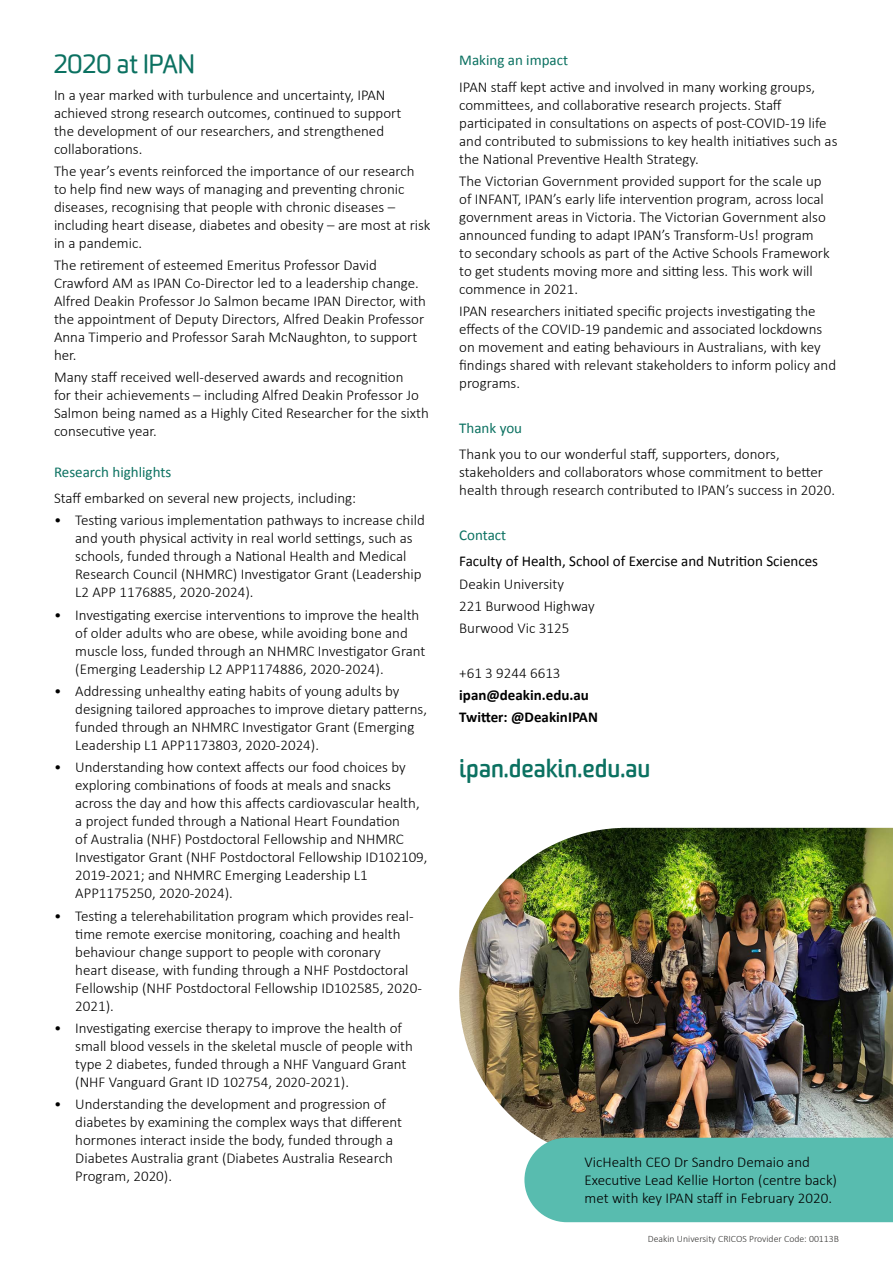
<style>
.page{position:relative;width:893px;height:1263px;background:#fff}
.page>*{position:absolute;margin:0;border:0;box-sizing:border-box;transform-origin:0 0}
.t1{font:25.5px "Worldly";color:#0b7161}
.URL{font:700 24px "Worldly";color:#0b7161}
.Paragraph_Body{font:300 15px/18px "Calibri";color:#000}
.Paragraph_Body-2{font:15px "Calibri";color:#000}
.Teal_subheading{font:15px "Calibri";color:#0b7161}
.Paragraph_Body-3{font:700 15px "Calibri";color:#000}
.t2{font:300 9.75px "Calibri";color:#373635}
</style>
<div class="page">
<img style="left:459px;top:828px;width:434px;height:310px">
<div style="left:524px;top:1138px;width:369px;height:84px;background:#58bcaf"></div>
<h1 class="t1" style="left:54px;top:49px;width:143px">2020 at IPAN</h1>
<p class="Paragraph_Body" style="left:54px;top:85px;width:349px">In a year marked with turbulence and uncertainty, IPAN achieved strong research outcomes, continued to support the development of our researchers, and strengthened collaborations.</p>
<p class="Paragraph_Body" style="left:54px;top:161px;width:378px">The year’s events reinforced the importance of our research to help find new ways of managing and preventing chronic diseases, recognising that people with chronic diseases – including heart disease, diabetes and obesity – are most at risk in a pandemic.</p>
<p class="Paragraph_Body" style="left:54px;top:255px;width:374px">The retirement of esteemed Emeritus Professor David Crawford AM as IPAN Co-Director led to a leadership change.<br>Alfred Deakin Professor Jo Salmon became IPAN Director, with the appointment of Deputy Directors, Alfred Deakin Professor Anna Timperio and Professor Sarah McNaughton, to support her.</p>
<p class="Paragraph_Body" style="left:54px;top:368px;width:376px">Many staff received well-deserved awards and recognition<br>for their achievements – including Alfred Deakin Professor Jo Salmon being named as a Highly Cited Researcher for the sixth consecutive year.</p>
<p class="Teal_subheading" style="left:54px;top:462px;width:119px">Research highlights</p>
<p class="Paragraph_Body" style="left:54px;top:488px;width:304px">Staff embarked on several new projects, including:</p>
<p class="Paragraph_Body" style="left:75px;top:511px;width:351px;text-indent:-21px">• Testing various implementation pathways to increase child and youth physical activity in real world settings, such as schools, funded through a National Health and Medical Research Council (NHMRC) Investigator Grant (Leadership L2 APP 1176885, 2020-2024).</p>
<p class="Paragraph_Body" style="left:75px;top:605px;width:352px;text-indent:-21px">• Investigating exercise interventions to improve the health of older adults who are obese, while avoiding bone and muscle loss, funded through an NHMRC Investigator Grant (Emerging Leadership L2 APP1174886, 2020-2024).</p>
<p class="Paragraph_Body" style="left:75px;top:681px;width:353px;text-indent:-21px">• Addressing unhealthy eating habits of young adults by designing tailored approaches to improve dietary patterns, funded through an NHMRC Investigator Grant (Emerging Leadership L1 APP1173803, 2020-2024).</p>
<p class="Paragraph_Body" style="left:75px;top:757px;width:354px;text-indent:-21px">• Understanding how context affects our food choices by exploring combinations of foods at meals and snacks across the day and how this affects cardiovascular health, a project funded through a National Heart Foundation<br>of Australia (NHF) Postdoctoral Fellowship and NHMRC Investigator Grant (NHF Postdoctoral Fellowship ID102109, 2019-2021; and NHMRC Emerging Leadership L1<br>APP1175250, 2020-2024).</p>
<p class="Paragraph_Body" style="left:75px;top:906px;width:348px;text-indent:-21px">• Testing a telerehabilitation program which provides real&shy;time remote exercise monitoring, coaching and health behaviour change support to people with coronary<br>heart disease, with funding through a NHF Postdoctoral Fellowship (NHF Postdoctoral Fellowship ID102585, 2020- 2021).</p>
<p class="Paragraph_Body" style="left:75px;top:1018px;width:339px;text-indent:-21px">• Investigating exercise therapy to improve the health of small blood vessels in the skeletal muscle of people with type 2 diabetes, funded through a NHF Vanguard Grant (NHF Vanguard Grant ID 102754, 2020-2021).</p>
<p class="Paragraph_Body" style="left:75px;top:1094px;width:328px;text-indent:-21px">• Understanding the development and progression of diabetes by examining the complex ways that different hormones interact inside the body, funded through a Diabetes Australia grant (Diabetes Australia Research Program, 2020).</p>
<p class="Teal_subheading" style="left:459px;top:51px;width:110px">Making an impact</p>
<p class="Paragraph_Body" style="left:459px;top:77px;width:380px">IPAN staff kept active and involved in many working groups, committees, and collaborative research projects. Staff participated in consultations on aspects of post-COVID-19 life and contributed to submissions to key health initiatives such as the National Preventive Health Strategy.</p>
<p class="Paragraph_Body" style="left:459px;top:171px;width:372px">The Victorian Government provided support for the scale up of INFANT, IPAN’s early life intervention program, across local government areas in Victoria. The Victorian Government also announced funding to adapt IPAN’s Transform-Us! program to secondary schools as part of the Active Schools Framework to get students moving more and sitting less. This work will commence in 2021.</p>
<p class="Paragraph_Body" style="left:459px;top:302px;width:378px">IPAN researchers initiated specific projects investigating the effects of the COVID-19 pandemic and associated lockdowns on movement and eating behaviours in Australians, with key findings shared with relevant stakeholders to inform policy and programs.</p>
<p class="Teal_subheading" style="left:459px;top:418px;width:64px">Thank you</p>
<p class="Paragraph_Body" style="left:459px;top:445px;width:377px">Thank you to our wonderful staff, supporters, donors, stakeholders and collaborators whose commitment to better health through research contributed to IPAN’s success in 2020.</p>
<p class="Teal_subheading" style="left:459px;top:525px;width:49px">Contact</p>
<p class="Paragraph_Body-2" style="left:459px;top:552px;width:360px">Faculty of Health, School of Exercise and Nutrition Sciences</p>
<p class="Paragraph_Body" style="left:459px;top:574px;width:106px">Deakin University</p>
<p class="Paragraph_Body" style="left:459px;top:596px;width:137px">221 Burwood Highway</p>
<p class="Paragraph_Body" style="left:459px;top:618px;width:112px">Burwood Vic 3125</p>
<p class="Paragraph_Body" style="left:459px;top:663px;width:103px">+61 3 9244 6613</p>
<p class="Paragraph_Body-3" style="left:459px;top:685px;width:131px">ipan@deakin.edu.au</p>
<p class="Paragraph_Body-3" style="left:459px;top:707px;width:140px">Twitter: @DeakinIPAN</p>
<p class="URL" style="left:459px;top:754px;width:193px">ipan.deakin.edu.au</p>
<p class="Paragraph_Body" style="left:585px;top:1152px;width:254px">VicHealth CEO Dr Sandro Demaio and<br>Executive Lead Kellie Horton (centre back) met with key IPAN staff in February 2020.</p>
<p class="t2" style="left:648px;top:1233px;width:193px">Deakin University CRICOS Provider Code: 00113B</p>
</div>
